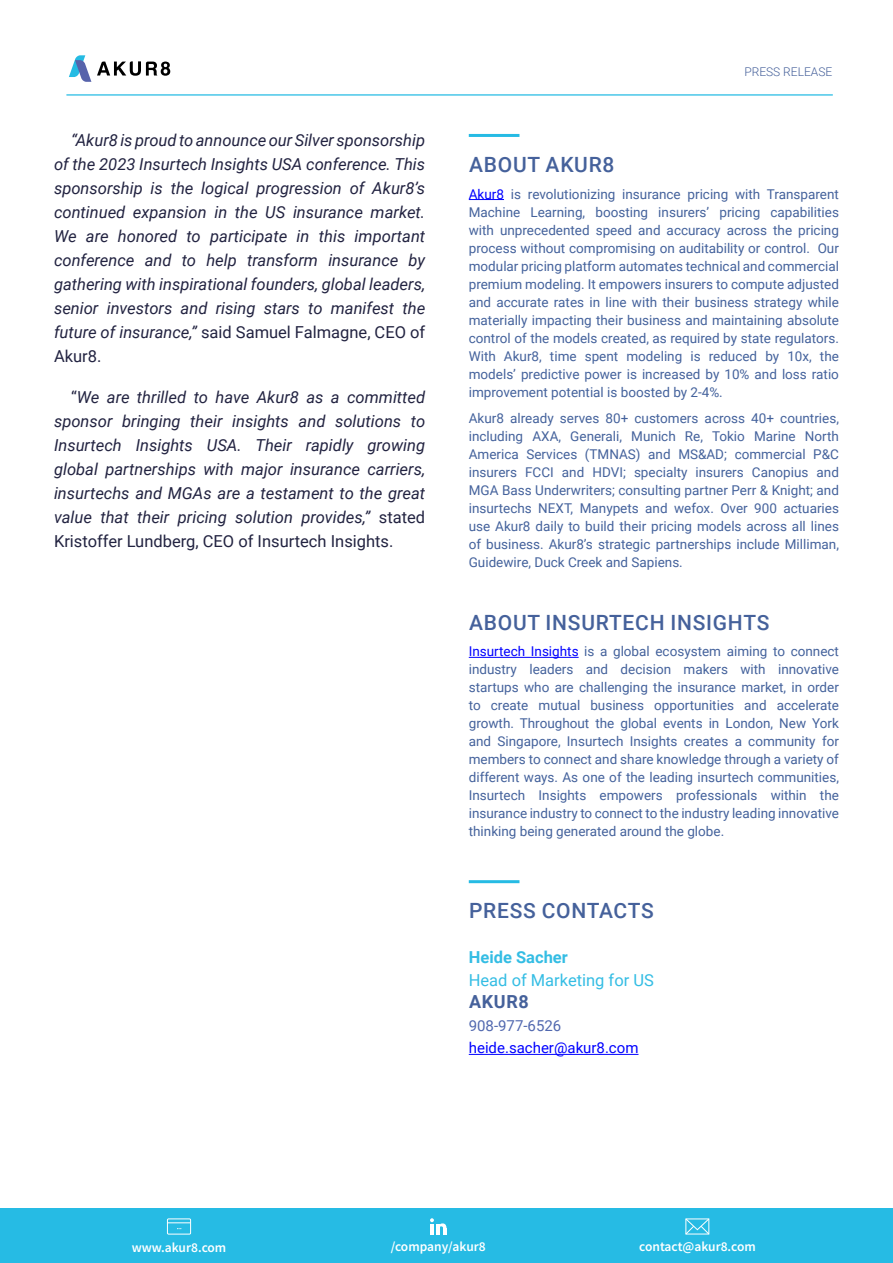
<style>
.page{position:relative;width:893px;height:1263px;background:#fff}
.page>*{position:absolute;margin:0;border:0;box-sizing:border-box;transform-origin:0 0}
.t1{font:500 21px "Roboto";letter-spacing:.035em;color:#45619b}
.t2{font:700 18px "Roboto";letter-spacing:.035em;color:#45619b}
.t3{font:italic 16.5px/24px "Roboto";color:#222341;text-align:justify}
.t4{font:16.5px "Roboto";color:#34bde4}
.t5{font:700 16.5px "Roboto";color:#34bde4}
.t6{font:15px "Roboto";color:#00f}
.t7{font:15px "Roboto";color:#5168af}
.t8{font:13.5px/18px "Roboto";color:#44629c;text-align:justify}
.t9{font:600 13.5px "Source Sans Pro";color:#fff}
.t10{font:300 12px "Roboto";color:#45609a}
.s1{font-style:normal}
.s2{color:#00f}
</style>
<div class="page">
<svg style="left:97px;top:61px;width:73px;height:15px"></svg>
<svg style="left:69px;top:55px;width:22px;height:27px"></svg>
<hr style="left:67px;top:94px;width:765px;height:2px;background:#49c7e9">
<hr style="left:469px;top:199px;width:35px;height:1px;background:#00f">
<hr style="left:469px;top:1054px;width:169px;height:1px;background:#00f">
<hr style="left:469px;top:134px;width:50px;height:3px;background:#26bbe4">
<hr style="left:469px;top:880px;width:50px;height:3px;background:#26bbe4">
<div style="left:0;top:1209px;width:893px;height:54px;background:#26bbe4"></div>
<div style="left:167px;top:1218px;width:24px;height:16px;border:1px solid #fff"></div>
<svg style="left:167px;top:1222px;width:24px;height:7px"></svg>
<svg style="left:430px;top:1218px;width:16px;height:17px"></svg>
<svg style="left:685px;top:1218px;width:25px;height:17px"></svg>
<hr style="left:469px;top:657px;width:110px;height:1px;background:#00f">
<p class="t3" style="left:54px;top:128px;width:373px;text-indent:17px">“Akur8 is proud to announce our Silver sponsorship of the 2023 Insurtech Insights USA conference. This sponsorship is the logical progression of Akur8’s continued expansion in the US insurance market.<br>We are honored to participate in this important conference and to help transform insurance by gathering with inspirational founders, global leaders, senior investors and rising stars to manifest the future of insurance,” <span class="s1">said Samuel Falmagne, CEO of Akur8.</span></p>
<p class="t3" style="left:54px;top:385px;width:373px;text-indent:17px"><span class="s1">“</span>We are thrilled to have Akur8 as a committed sponsor bringing their insights and solutions to Insurtech Insights USA. Their rapidly growing global partnerships with major insurance carriers, insurtechs and MGAs are a testament to the great value that their pricing solution provides,” <span class="s1">stated Kristoffer Lundberg, CEO of Insurtech Insights.</span></p>
<p class="t10" style="left:744px;top:64px;width:89px">PRESS RELEASE</p>
<h1 class="t1" style="left:469px;top:150px;width:147px">ABOUT AKUR8</h1>
<p class="t8" style="left:469px;top:184px;width:372px"><span class="s2">Akur8</span> is revolutionizing insurance pricing with Transparent Machine Learning, boosting insurers’ pricing capabilities with unprecedented speed and accuracy across the pricing process without compromising on auditability or control. Our modular pricing platform automates technical and commercial premium modeling. It empowers insurers to compute adjusted and accurate rates in line with their business strategy while materially impacting their business and maintaining absolute control of the models created, as required by state regulators.<br>With Akur8, time spent modeling is reduced by 10x, the models’ predictive power is increased by 10% and loss ratio improvement potential is boosted by 2-4%.</p>
<p class="t8" style="left:469px;top:409px;width:372px">Akur8 already serves 80+ customers across 40+ countries, including AXA, Generali, Munich Re, Tokio Marine North America Services (TMNAS) and MS&amp;AD; commercial P&amp;C insurers FCCI and HDVI; specialty insurers Canopius and MGA Bass Underwriters; consulting partner Perr &amp; Knight; and insurtechs NEXT, Manypets and wefox. Over 900 actuaries use Akur8 daily to build their pricing models across all lines of business. Akur8’s strategic partnerships include Milliman, Guidewire, Duck Creek and Sapiens.</p>
<h1 class="t1" style="left:469px;top:608px;width:302px">ABOUT INSURTECH INSIGHTS</h1>
<p class="t8" style="left:469px;top:642px;width:372px"><span class="s2">Insurtech Insights</span> is a global ecosystem aiming to connect industry leaders and decision makers with innovative startups who are challenging the insurance market, in order to create mutual business opportunities and accelerate growth. Throughout the global events in London, New York and Singapore, Insurtech Insights creates a community for members to connect and share knowledge through a variety of different ways. As one of the leading insurtech communities, Insurtech Insights empowers professionals within the insurance industry to connect to the industry leading innovative thinking being generated around the globe.</p>
<h1 class="t1" style="left:469px;top:896px;width:186px">PRESS CONTACTS</h1>
<p class="t5" style="left:469px;top:946px;width:101px">Heide Sacher</p>
<p class="t4" style="left:469px;top:968px;width:187px">Head of Marketing for US</p>
<h2 class="t2" style="left:469px;top:989px;width:61px">AKUR8</h2>
<p class="t7" style="left:469px;top:1015px;width:94px">908-977-6526</p>
<p class="t6" style="left:469px;top:1037px;width:171px">heide.sacher@akur8.com</p>
<p class="t9" style="left:132px;top:1238px;width:96px">www.akur8.com</p>
<p class="t9" style="left:391px;top:1238px;width:97px">/company/akur8</p>
<p class="t9" style="left:639px;top:1237px;width:118px">contact@akur8.com</p>
</div>
